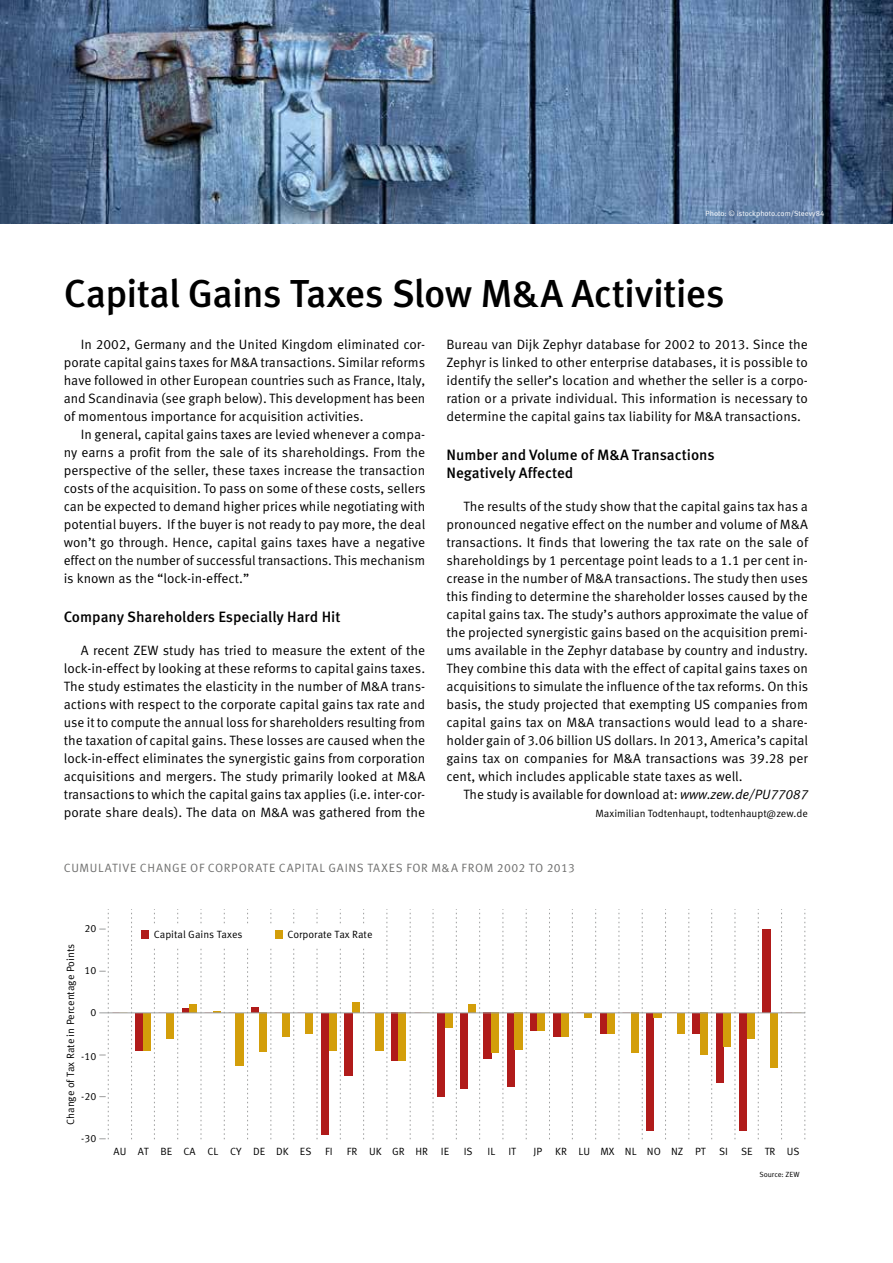
<style>
.page{position:relative;width:893px;height:1263px;background:#fff}
.page>*{position:absolute;margin:0;border:0;box-sizing:border-box;transform-origin:0 0}
.t1{font:500 39px "Meta Pro";letter-spacing:-.02em;color:#000}
.t2{font:500 15px/18px "Meta Pro";color:#000}
.t3{font:13.5px/18px "Meta Pro";color:#000;text-align:justify}
.t4{font:12px "Meta Pro";letter-spacing:.055em;color:#6f6f6e}
.t5{font:10.5px "Meta Pro";color:#000}
.t6{font:7.5px "Meta Pro";color:#fff}
.t7{font:7.5px "Meta Pro";color:#000}
.s1{font-style:italic}
</style>
<div class="page">
<svg style="left:804px;top:909px;width:1px;height:230px"></svg>
<svg style="left:781px;top:909px;width:1px;height:230px"></svg>
<svg style="left:758px;top:909px;width:1px;height:230px"></svg>
<svg style="left:735px;top:909px;width:1px;height:230px"></svg>
<svg style="left:711px;top:909px;width:1px;height:230px"></svg>
<svg style="left:688px;top:909px;width:1px;height:230px"></svg>
<svg style="left:642px;top:909px;width:1px;height:230px"></svg>
<svg style="left:619px;top:909px;width:1px;height:230px"></svg>
<svg style="left:595px;top:909px;width:1px;height:230px"></svg>
<svg style="left:572px;top:909px;width:1px;height:230px"></svg>
<svg style="left:549px;top:909px;width:1px;height:230px"></svg>
<svg style="left:526px;top:909px;width:1px;height:230px"></svg>
<svg style="left:503px;top:909px;width:1px;height:230px"></svg>
<svg style="left:479px;top:909px;width:1px;height:230px"></svg>
<svg style="left:456px;top:909px;width:1px;height:230px"></svg>
<svg style="left:433px;top:909px;width:1px;height:230px"></svg>
<svg style="left:410px;top:909px;width:1px;height:230px"></svg>
<svg style="left:386px;top:909px;width:1px;height:230px"></svg>
<svg style="left:363px;top:909px;width:1px;height:230px"></svg>
<svg style="left:340px;top:909px;width:1px;height:230px"></svg>
<svg style="left:317px;top:909px;width:1px;height:230px"></svg>
<svg style="left:293px;top:909px;width:1px;height:230px"></svg>
<svg style="left:270px;top:909px;width:1px;height:230px"></svg>
<svg style="left:247px;top:909px;width:1px;height:230px"></svg>
<svg style="left:201px;top:909px;width:1px;height:230px"></svg>
<svg style="left:177px;top:909px;width:1px;height:230px"></svg>
<svg style="left:154px;top:909px;width:1px;height:230px"></svg>
<svg style="left:131px;top:909px;width:1px;height:230px"></svg>
<div style="left:135px;top:1013px;width:8px;height:37px;background:#b01b1a"></div>
<div style="left:143px;top:1013px;width:8px;height:37px;background:#d39e0a"></div>
<div style="left:166px;top:1013px;width:8px;height:26px;background:#d39e0a"></div>
<div style="left:182px;top:1008px;width:8px;height:5px;background:#b01b1a"></div>
<div style="left:190px;top:1004px;width:7px;height:9px;background:#d39e0a"></div>
<svg style="left:213px;top:909px;width:12px;height:230px"></svg>
<div style="left:236px;top:1013px;width:8px;height:52px;background:#d39e0a"></div>
<div style="left:251px;top:1007px;width:8px;height:6px;background:#b01b1a"></div>
<div style="left:259px;top:1013px;width:8px;height:39px;background:#d39e0a"></div>
<div style="left:282px;top:1013px;width:8px;height:23px;background:#d39e0a"></div>
<div style="left:306px;top:1013px;width:7px;height:21px;background:#d39e0a"></div>
<div style="left:321px;top:1013px;width:8px;height:122px;background:#b01b1a"></div>
<div style="left:329px;top:1013px;width:7px;height:37px;background:#d39e0a"></div>
<div style="left:344px;top:1013px;width:8px;height:63px;background:#b01b1a"></div>
<div style="left:352px;top:1002px;width:8px;height:11px;background:#d39e0a"></div>
<div style="left:375px;top:1013px;width:8px;height:37px;background:#d39e0a"></div>
<div style="left:391px;top:1013px;width:7px;height:48px;background:#b01b1a"></div>
<div style="left:398px;top:1013px;width:8px;height:48px;background:#d39e0a"></div>
<div style="left:437px;top:1013px;width:8px;height:84px;background:#b01b1a"></div>
<div style="left:445px;top:1013px;width:7px;height:15px;background:#d39e0a"></div>
<div style="left:461px;top:1013px;width:7px;height:75px;background:#b01b1a"></div>
<div style="left:468px;top:1004px;width:8px;height:9px;background:#d39e0a"></div>
<div style="left:483px;top:1013px;width:8px;height:46px;background:#b01b1a"></div>
<div style="left:491px;top:1013px;width:8px;height:40px;background:#d39e0a"></div>
<div style="left:507px;top:1013px;width:7px;height:73px;background:#b01b1a"></div>
<div style="left:514px;top:1013px;width:8px;height:37px;background:#d39e0a"></div>
<div style="left:530px;top:1013px;width:8px;height:17px;background:#b01b1a"></div>
<div style="left:538px;top:1013px;width:7px;height:17px;background:#d39e0a"></div>
<div style="left:553px;top:1013px;width:8px;height:23px;background:#b01b1a"></div>
<div style="left:561px;top:1013px;width:8px;height:23px;background:#d39e0a"></div>
<div style="left:584px;top:1013px;width:8px;height:5px;background:#d39e0a"></div>
<div style="left:600px;top:1013px;width:7px;height:21px;background:#b01b1a"></div>
<div style="left:607px;top:1013px;width:8px;height:21px;background:#d39e0a"></div>
<div style="left:631px;top:1013px;width:7px;height:40px;background:#d39e0a"></div>
<div style="left:646px;top:1013px;width:8px;height:117px;background:#b01b1a"></div>
<svg style="left:654px;top:909px;width:12px;height:230px"></svg>
<div style="left:677px;top:1013px;width:8px;height:21px;background:#d39e0a"></div>
<div style="left:693px;top:1013px;width:7px;height:21px;background:#b01b1a"></div>
<div style="left:700px;top:1013px;width:8px;height:42px;background:#d39e0a"></div>
<div style="left:716px;top:1013px;width:7px;height:69px;background:#b01b1a"></div>
<div style="left:723px;top:1013px;width:8px;height:33px;background:#d39e0a"></div>
<div style="left:739px;top:1013px;width:8px;height:117px;background:#b01b1a"></div>
<div style="left:747px;top:1013px;width:7px;height:25px;background:#d39e0a"></div>
<div style="left:762px;top:929px;width:8px;height:84px;background:#b01b1a"></div>
<div style="left:770px;top:1013px;width:8px;height:54px;background:#d39e0a"></div>
<hr style="left:99px;top:1012px;width:706px;height:1px;background:#9c9d9d">
<svg style="left:99px;top:909px;width:10px;height:230px"></svg>
<div style="left:136px;top:924px;width:236px;height:23px;background:#fff"></div>
<div style="left:141px;top:930px;width:8px;height:8px;background:#b01b1a"></div>
<div style="left:275px;top:930px;width:7px;height:8px;background:#d39e0a"></div>
<img style="left:0;top:0;width:893px;height:223px">
<p class="t6" style="left:706px;top:209px;width:120px">Photo: © istockphoto.com/Steevy84</p>
<h1 class="t1" style="left:64px;top:268px;width:662px">Capital Gains Taxes Slow M&amp;A Activities</h1>
<p class="t3" style="left:64px;top:336px;width:363px;text-indent:17px">In 2002, Germany and the United Kingdom eliminated cor&shy;porate capital gains taxes for M&amp;A transactions. Similar reforms have followed in other European countries such as France, Italy, and Scandinavia (see graph below). This development has been of momentous importance for acquisition activities.</p>
<p class="t3" style="left:64px;top:426px;width:363px;text-indent:17px">In general, capital gains taxes are levied whenever a compa&shy;ny earns a profit from the sale of its shareholdings. From the perspective of the seller, these taxes increase the transaction costs of the acquisition. To pass on some of these costs, sellers can be expected to demand higher prices while negotiating with potential buyers. If the buyer is not ready to pay more, the deal won’t go through. Hence, capital gains taxes have a negative effect on the number of successful transactions. This mechanism is known as the “lock-in-effect.”</p>
<p class="t2" style="left:64px;top:609px;width:278px">Company Shareholders Especially Hard Hit</p>
<p class="t3" style="left:64px;top:642px;width:363px;text-indent:17px">A recent ZEW study has tried to measure the extent of the lock-in-effect by looking at these reforms to capital gains taxes.<br>The study estimates the elasticity in the number of M&amp;A trans&shy;actions with respect to the corporate capital gains tax rate and use it to compute the annual loss for shareholders resulting from the taxation of capital gains. These losses are caused when the lock-in-effect eliminates the synergistic gains from corporation acquisitions and mergers. The study primarily looked at M&amp;A transactions to which the capital gains tax applies (i.e. inter-cor&shy;porate share deals). The data on M&amp;A was gathered from the</p>
<p class="t3" style="left:446px;top:336px;width:363px">Bureau van Dijk Zephyr database for 2002 to 2013. Since the Zephyr is linked to other enterprise databases, it is possible to identify the seller’s location and whether the seller is a corpo&shy;ration or a private individual. This information is necessary to determine the capital gains tax liability for M&amp;A transactions.</p>
<p class="t2" style="left:446px;top:447px;width:270px">Number and Volume of M&amp;A Transactions<br>Negatively Affected</p>
<p class="t3" style="left:446px;top:498px;width:363px;text-indent:17px">The results of the study show that the capital gains tax has a pronounced negative effect on the number and volume of M&amp;A transactions. It finds that lowering the tax rate on the sale of shareholdings by 1 percentage point leads to a 1.1 per cent in&shy;crease in the number of M&amp;A transactions. The study then uses this finding to determine the shareholder losses caused by the capital gains tax. The study’s authors approximate the value of the projected synergistic gains based on the acquisition premi&shy;ums available in the Zephyr database by country and industry.<br>They combine this data with the effect of capital gains taxes on acquisitions to simulate the influence of the tax reforms. On this basis, the study projected that exempting US companies from capital gains tax on M&amp;A transactions would lead to a share&shy;holder gain of 3.06 billion US dollars. In 2013, America’s capital gains tax on companies for M&amp;A transactions was 39.28 per cent, which includes applicable state taxes as well.</p>
<p class="t3" style="left:463px;top:786px;width:346px">The study is available for download at: <span class="s1">www.zew.de/PU77087</span></p>
<p class="t5" style="left:596px;top:807px;width:214px">Maximilian Todtenhaupt, todtenhaupt@zew.de</p>
<p class="t4" style="left:64px;top:860px;width:513px">CUMULATIVE CHANGE OF CORPORATE CAPITAL GAINS TAXES FOR M&amp;A FROM 2002 TO 2013</p>
<p class="t5" style="left:84px;top:922px;width:13px">20</p>
<p class="t5" style="left:64px;top:1125px;width:183px;rotate:-90deg">Change of Tax Rate in Percentage Points</p>
<p class="t5" style="left:84px;top:964px;width:13px">10</p>
<p class="t5" style="left:90px;top:1006px;width:7px">0</p>
<p class="t5" style="left:81px;top:1049px;width:17px">-10</p>
<p class="t5" style="left:81px;top:1090px;width:17px">-20</p>
<p class="t5" style="left:81px;top:1132px;width:17px">-30</p>
<p class="t5" style="left:154px;top:928px;width:90px">Capital Gains Taxes</p>
<p class="t5" style="left:287px;top:928px;width:87px">Corporate Tax Rate</p>
<p class="t5" style="left:114px;top:1145px;width:199px">AU AT BE CA CL CY DE DK ES</p>
<p class="t5" style="left:325px;top:1145px;width:9px">FI</p>
<p class="t5" style="left:347px;top:1145px;width:104px">FR UK GR HR IE</p>
<p class="t5" style="left:464px;top:1145px;width:10px">IS</p>
<p class="t5" style="left:488px;top:1145px;width:30px">IL IT</p>
<p class="t5" style="left:533px;top:1145px;width:174px">JP KR LU MX NL NO NZ PT</p>
<p class="t5" style="left:719px;top:1145px;width:82px">SI SE TR US</p>
<p class="t7" style="left:759px;top:1169px;width:42px">Source: ZEW</p>
</div>
